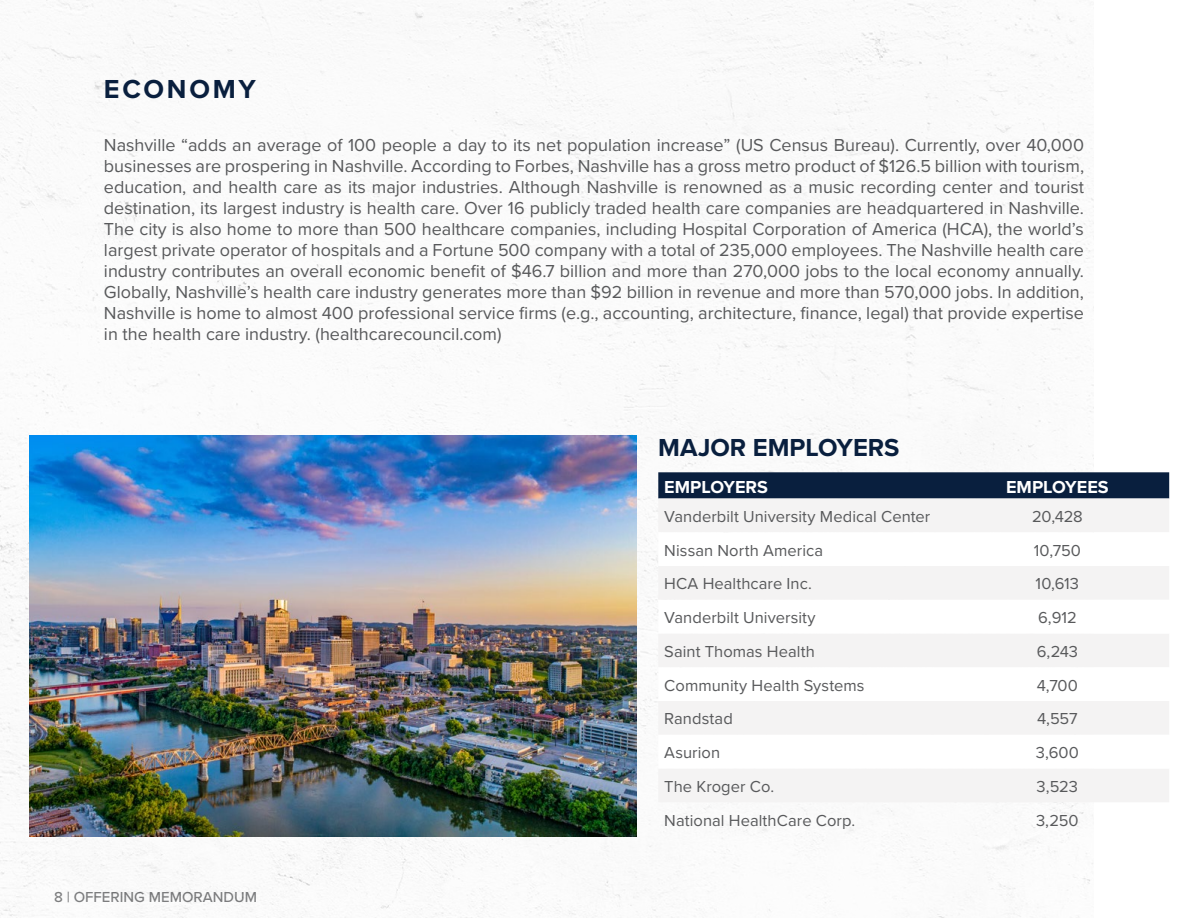
<style>
.page{position:relative;width:1188px;height:918px;background:#fff}
.page>*{position:absolute;margin:0;border:0;box-sizing:border-box;transform-origin:0 0}
.t1{font:700 27px "Proxima Nova";letter-spacing:.1em;color:#091f3e}
.t2{font:700 25.5px "Proxima Nova";color:#091f3e}
.t3{font:18px/21px "Proxima Nova";color:#58595b;text-align:justify}
.t4{font:700 18px "Proxima Nova";color:#fff}
.t5{font:16.5px "Proxima Nova";letter-spacing:.005em;color:#58595b}
.t6{font:500 15px "Proxima Nova";color:#58595b}
</style>
<div class="page">
<img style="left:0;top:0;width:1094px;height:918px">
<img style="left:30px;top:436px;width:607px;height:400px">
<svg style="left:658px;top:472px;width:511px;height:27px;background:#122745"></svg>
<div style="left:658px;top:499px;width:511px;height:303px;background:#f4f3f3"></div>
<svg style="left:658px;top:532px;width:511px;height:237px"></svg>
<h1 class="t1" style="left:104px;top:68px;width:153px">ECONOMY</h1>
<p class="t3" style="left:104px;top:134px;width:982px">Nashville “adds an average of 100 people a day to its net population increase” (US Census Bureau). Currently, over 40,000 businesses are prospering in Nashville. According to Forbes, Nashville has a gross metro product of $126.5 billion with tourism, education, and health care as its major industries. Although Nashville is renowned as a music recording center and tourist destination, its largest industry is health care. Over 16 publicly traded health care companies are headquartered in Nashville.<br>The city is also home to more than 500 healthcare companies, including Hospital Corporation of America (HCA), the world’s largest private operator of hospitals and a Fortune 500 company with a total of 235,000 employees. The Nashville health care industry contributes an overall economic benefit of $46.7 billion and more than 270,000 jobs to the local economy annually.<br>Globally, Nashville’s health care industry generates more than $92 billion in revenue and more than 570,000 jobs. In addition, Nashville is home to almost 400 professional service firms (e.g., accounting, architecture, finance, legal) that provide expertise in the health care industry. (healthcarecouncil.com)</p>
<h2 class="t2" style="left:658px;top:428px;width:243px">MAJOR EMPLOYERS</h2>
<p class="t6" style="left:54px;top:885px;width:205px">8 | OFFERING MEMORANDUM</p>
<p class="t4" style="left:664px;top:473px;width:105px">EMPLOYERS</p>
<p class="t4" style="left:1006px;top:473px;width:104px">EMPLOYEES</p>
<p class="t5" style="left:664px;top:504px;width:268px">Vanderbilt University Medical Center</p>
<p class="t5" style="left:1032px;top:504px;width:52px">20,428</p>
<p class="t5" style="left:664px;top:538px;width:160px">Nissan North America</p>
<p class="t5" style="left:1034px;top:538px;width:49px">10,750</p>
<p class="t5" style="left:664px;top:572px;width:149px">HCA Healthcare Inc.</p>
<p class="t5" style="left:1036px;top:572px;width:45px">10,613</p>
<p class="t5" style="left:664px;top:605px;width:153px">Vanderbilt University</p>
<p class="t5" style="left:1038px;top:605px;width:40px">6,912</p>
<p class="t5" style="left:664px;top:639px;width:152px">Saint Thomas Health</p>
<p class="t5" style="left:1037px;top:639px;width:43px">6,243</p>
<p class="t5" style="left:664px;top:673px;width:202px">Community Health Systems</p>
<p class="t5" style="left:1037px;top:673px;width:43px">4,700</p>
<p class="t5" style="left:664px;top:707px;width:70px">Randstad</p>
<p class="t5" style="left:1037px;top:707px;width:42px">4,557</p>
<p class="t5" style="left:664px;top:740px;width:57px">Asurion</p>
<p class="t5" style="left:1036px;top:740px;width:45px">3,600</p>
<p class="t5" style="left:664px;top:774px;width:111px">The Kroger Co.</p>
<p class="t5" style="left:1037px;top:774px;width:43px">3,523</p>
<p class="t5" style="left:664px;top:808px;width:192px">National HealthCare Corp.</p>
<p class="t5" style="left:1036px;top:808px;width:44px">3,250</p>
</div>
